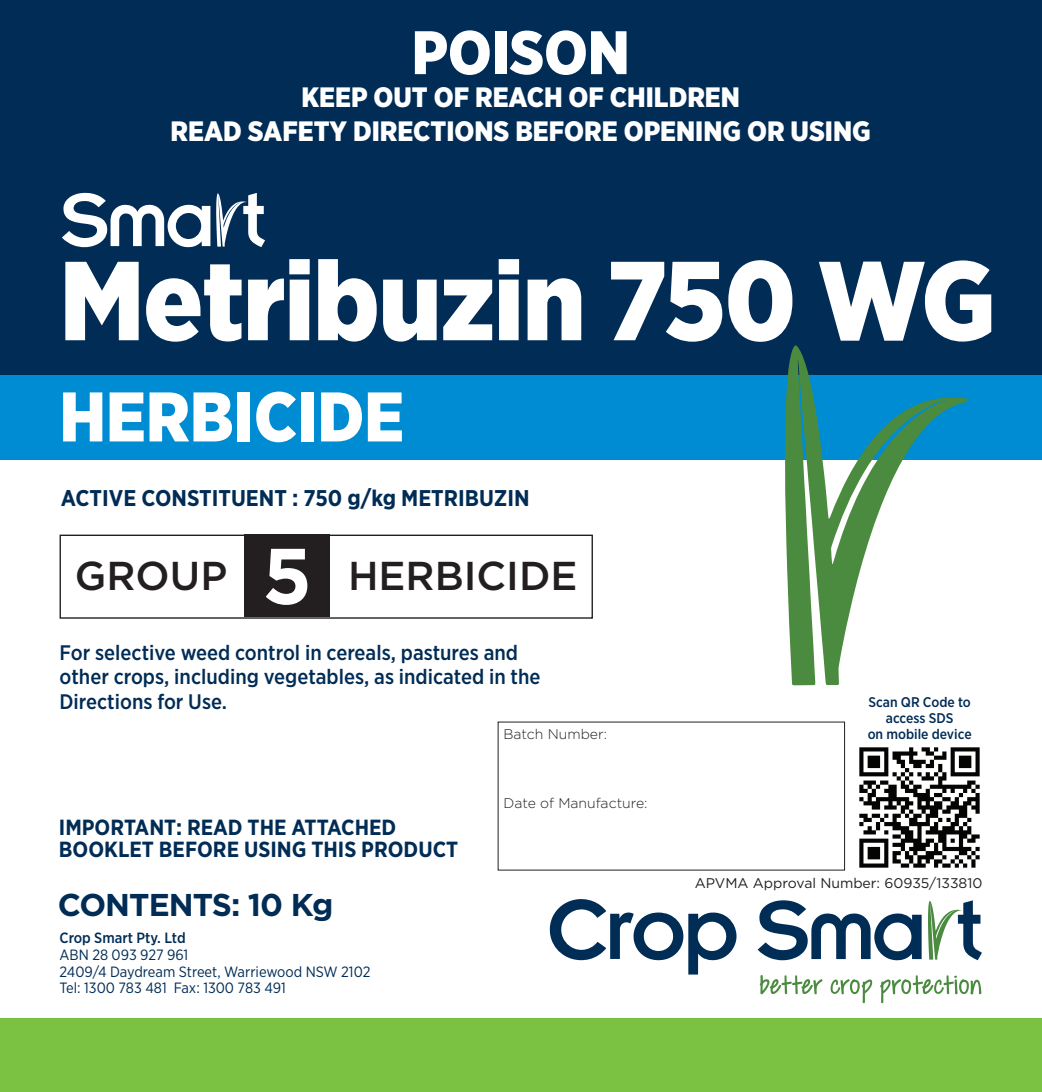
<style>
.page{position:relative;width:1042px;height:1092px;background:#fff}
.page>*{position:absolute;margin:0;border:0;box-sizing:border-box;transform-origin:0 0}
.t1{font:900 112px "Gotham Narrow";letter-spacing:-.01em;color:#fff}
.t2{font:700 78.75px "Gotham";color:#fff}
.t3{font:900 70px "Gotham Narrow";color:#fff}
.t4{font:900 61.25px "Gotham Narrow";color:#fff}
.t5{font:500 40.25px "Gotham";color:#231f20}
.t6{font:700 31.5px "Gotham";letter-spacing:-.03em;color:#002c55}
.t7{font:900 28px/33.2px "Gotham Narrow";color:#fff;text-align:center}
.t8{font:700 22.75px "Gotham Narrow";color:#002c55}
.t9{font:700 21.88px/22.8px "Gotham Narrow";color:#002c55}
.t10{font:500 21px/24.5px "Gotham Narrow";color:#002c55}
.t11{font:14.88px/16.6px "Gotham Narrow";color:#002c55}
.t12{font:500 14.88px "Gotham Narrow";color:#002c55}
.t13{font:500 14px/15.8px "Gotham Narrow";color:#002c55;text-align:center}
.t14{font:14px "Gotham";color:#231f20}
.t15{font:300 14px "Gotham";color:#231f20}
</style>
<div class="page">
<svg style="left:758px;top:900px;width:164px;height:60px"></svg>
<svg style="left:550px;top:899px;width:187px;height:75px"></svg>
<svg style="left:830px;top:979px;width:42px;height:24px"></svg>
<svg style="left:760px;top:975px;width:62px;height:19px"></svg>
<svg style="left:880px;top:975px;width:101px;height:28px"></svg>
<svg style="left:928px;top:900px;width:54px;height:60px"></svg>
<img style="left:859px;top:747px;width:121px;height:121px">
<div style="left:0;top:1018px;width:1042px;height:73px;background:#7bc142"></div>
<div style="left:0;top:0;width:1042px;height:433px;background:#002c55"></div>
<div style="left:0;top:375px;width:1042px;height:84px;background:#008cd2"></div>
<svg style="left:62px;top:193px;width:148px;height:54px"></svg>
<svg style="left:216px;top:193px;width:49px;height:54px"></svg>
<div style="left:60px;top:534px;width:533px;height:84px;border:1px solid #231f20"></div>
<div style="left:244px;top:534px;width:86px;height:83px;background:#231f20"></div>
<svg style="left:785px;top:345px;width:181px;height:340px"></svg>
<h3 class="t4" style="left:412px;top:12px;width:219px">POISON</h3>
<h3 class="t7" style="left:171px;top:81px;width:702px">KEEP OUT OF REACH OF CHILDREN<br>READ SAFETY DIRECTIONS BEFORE OPENING OR USING</h3>
<h1 class="t1" style="left:60px;top:227px;width:937px">Metribuzin 750 WG</h1>
<h3 class="t3" style="left:59px;top:370px;width:346px">HERBICIDE</h3>
<p class="t8" style="left:61px;top:483px;width:470px">ACTIVE CONSTITUENT : 750 g/kg METRIBUZIN</p>
<h2 class="t2" style="left:262px;top:524px;width:51px">5</h2>
<h3 class="t5" style="left:75px;top:549px;width:154px">GROUP</h3>
<h3 class="t5" style="left:348px;top:549px;width:231px">HERBICIDE</h3>
<p class="t10" style="left:60px;top:639px;width:482px">For selective weed control in cereals, pastures and other crops, including vegetables, as indicated in the<br>Directions for Use.</p>
<p class="t15" style="left:503px;top:725px;width:105px">Batch Number:</p>
<p class="t9" style="left:59px;top:815px;width:401px">IMPORTANT: READ THE ATTACHED<br>BOOKLET BEFORE USING THIS PRODUCT</p>
<h3 class="t6" style="left:58px;top:884px;width:277px">CONTENTS: 10 Kg</h3>
<p class="t12" style="left:60px;top:928px;width:128px">Crop Smart Pty. Ltd</p>
<p class="t11" style="left:60px;top:946px;width:312px">ABN 28 093 927 961<br>2409/4 Daydream Street, Warriewood NSW 2102<br>Tel: 1300 783 481 Fax: 1300 783 491</p>
<p class="t15" style="left:503px;top:794px;width:146px">Date of Manufacture:</p>
<p class="t13" style="left:867px;top:694px;width:105px">Scan QR Code to access SDS<br>on mobile device</p>
<p class="t14" style="left:695px;top:874px;width:289px">APVMA Approval Number: 60935/133810</p>
</div>
